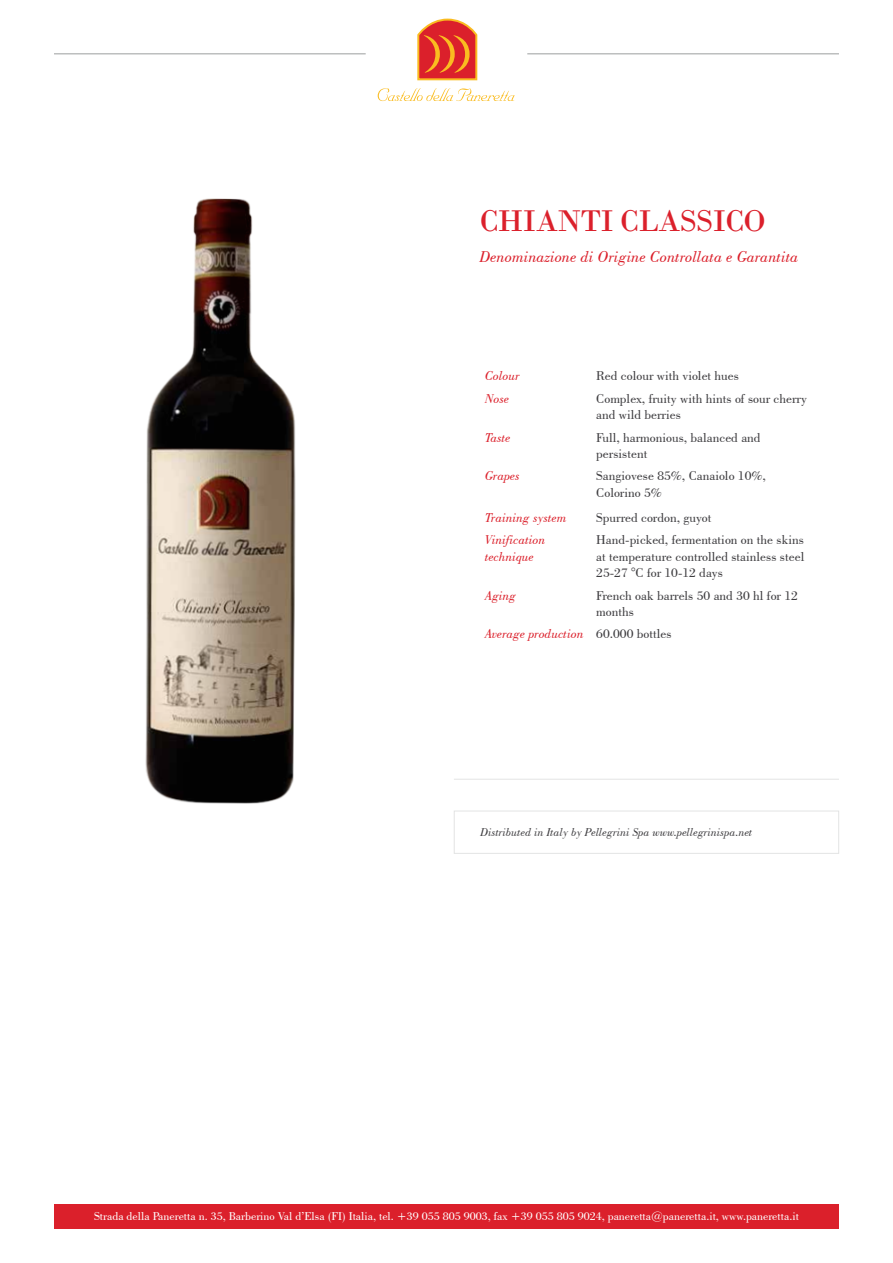
<style>
.page{position:relative;width:893px;height:1263px;background:#fff}
.page>*{position:absolute;margin:0;border:0;box-sizing:border-box;transform-origin:0 0}
.t1{font:31.5px "Bodoni";letter-spacing:-.02em;color:#db202b}
.t2{font:italic 16.5px "Bodoni BT";color:#db202b}
.t3{font:13.5px/16.5px "Bodoni BT";color:#3e3d40}
.t4{font:italic 13.5px/16.5px "Bodoni BT";color:#db202b}
.t5{font:12px "Bodoni BT";color:#fff}
.t6{font:italic 12px "Bodoni BT";color:#3e3d40}
.s1{font-style:normal;color:#3e3d40}
</style>
<div class="page">
<svg style="left:417px;top:18px;width:61px;height:63px;background:#e65d40"></svg>
<svg style="left:378px;top:88px;width:137px;height:13px"></svg>
<hr style="left:54px;top:53px;width:312px;height:1px;background:#9c9e9f">
<div style="left:54px;top:1205px;width:785px;height:24px;background:#db202b"></div>
<hr style="left:527px;top:53px;width:312px;height:1px;background:#9c9e9f">
<img style="left:145px;top:198px;width:151px;height:606px">
<hr style="left:454px;top:779px;width:385px;height:1px;background:#e3e4e4">
<div style="left:454px;top:811px;width:385px;height:43px;border:1px solid #e3e4e4"></div>
<h1 class="t1" style="left:480px;top:202px;width:288px">CHIANTI CLASSICO</h1>
<p class="t2" style="left:480px;top:246px;width:320px">Denominazione di Origine Controllata e Garantita</p>
<p class="t4" style="left:485px;top:368px;width:36px">Colour</p>
<p class="t3" style="left:596px;top:367px;width:144px">Red colour with violet hues</p>
<p class="t4" style="left:485px;top:390px;width:26px">Nose</p>
<p class="t3" style="left:596px;top:390px;width:212px">Complex, fruity with hints of sour cherry and wild berries</p>
<p class="t4" style="left:485px;top:429px;width:27px">Taste</p>
<p class="t3" style="left:596px;top:428px;width:166px">Full, harmonious, balanced and persistent</p>
<p class="t4" style="left:485px;top:467px;width:36px">Grapes</p>
<p class="t3" style="left:596px;top:467px;width:171px">Sangiovese 85%, Canaiolo 10%,<br>Colorino 5%</p>
<p class="t4" style="left:485px;top:509px;width:83px">Training system</p>
<p class="t3" style="left:596px;top:509px;width:117px">Spurred cordon, guyot</p>
<p class="t4" style="left:485px;top:531px;width:62px">Vinification technique</p>
<p class="t3" style="left:596px;top:531px;width:210px;text-align:justify">Hand-picked, fermentation on the skins at temperature controlled stainless steel 25-27 °C for 10-12 days</p>
<p class="t4" style="left:485px;top:587px;width:33px">Aging</p>
<p class="t3" style="left:596px;top:587px;width:203px">French oak barrels 50 and 30 hl for 12 months</p>
<p class="t4" style="left:485px;top:625px;width:188px">Average production <span class="s1">60.000 bottles</span></p>
<p class="t6" style="left:480px;top:824px;width:274px">Distributed in Italy by Pellegrini Spa www.pellegrinispa.net</p>
<p class="t5" style="left:94px;top:1208px;width:706px">Strada della Paneretta n. 35, Barberino Val d’Elsa (FI) Italia, tel. +39 055 805 9003, fax +39 055 805 9024, paneretta@paneretta.it, www.paneretta.it</p>
</div>
